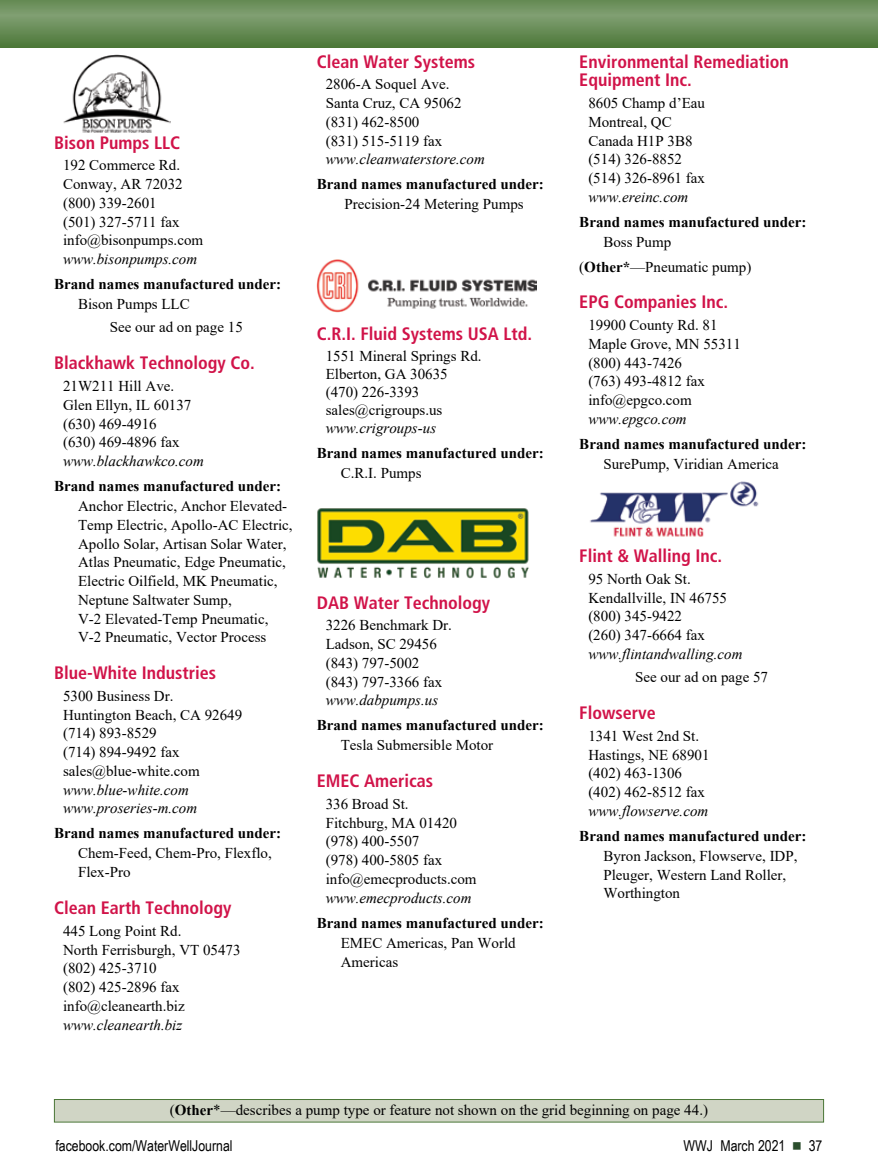
<style>
.page{position:relative;width:878px;height:1175px;background:#fff}
.page>*{position:absolute;margin:0;border:0;box-sizing:border-box;transform-origin:0 0}
.t1{font:700 condensed 18px/18.8px "Frutiger LT Std";color:#d11349}
.t2{font:15px/18.8px "Times New Roman";color:#000}
.t3{font:700 15px "Times New Roman";color:#000}
.t4{font:italic 15px/18.8px "Times New Roman";color:#000}
.t5{font:15px "Arial Narrow";color:#000}
.s1{font-weight:700}
.s2{font-family:"Universal Newswith Comm Pi";color:#2b4e2d}
</style>
<div class="page">
<svg style="left:0;top:0;width:878px;height:47px;background:#698e59"></svg>
<img style="left:590px;top:481px;width:169px;height:56px">
<img style="left:317px;top:508px;width:212px;height:71px">
<img style="left:317px;top:259px;width:219px;height:54px">
<div style="left:54px;top:1099px;width:769px;height:23px;background:#d0d5c5"></div>
<div style="left:54px;top:1099px;width:770px;height:23px;border:1px solid #4b7737"></div>
<img style="left:63px;top:54px;width:108px;height:79px">
<p class="t1" style="left:54px;top:133px;width:128px">Bison Pumps LLC</p>
<p class="t2" style="left:63px;top:155px;width:142px">192 Commerce Rd.<br>Conway, AR 72032 (800) 339-2601<br>(501) 327-5711 fax info@bisonpumps.com</p>
<p class="t4" style="left:63px;top:249px;width:136px">www.bisonpumps.com</p>
<p class="t3" style="left:54px;top:273px;width:229px">Brand names manufactured under:</p>
<p class="t2" style="left:110px;top:292px;width:134px;line-height:23.2px;text-indent:-32px">Bison Pumps LLC<br>See our ad on page 15</p>
<p class="t1" style="left:54px;top:353px;width:202px">Blackhawk Technology Co.</p>
<p class="t2" style="left:63px;top:376px;width:130px">21W211 Hill Ave.<br>Glen Ellyn, IL 60137 (630) 469-4916 (630) 469-4896 fax</p>
<p class="t4" style="left:63px;top:451px;width:142px">www.blackhawkco.com</p>
<p class="t3" style="left:54px;top:475px;width:229px">Brand names manufactured under:</p>
<p class="t2" style="left:78px;top:496px;width:216px">Anchor Electric, Anchor Elevated-<br>Temp Electric, Apollo-AC Electric,<br>Apollo Solar, Artisan Solar Water,<br>Atlas Pneumatic, Edge Pneumatic,<br>Electric Oilfield, MK Pneumatic,<br>Neptune Saltwater Sump,<br>V-2 Elevated-Temp Pneumatic,<br>V-2 Pneumatic, Vector Process</p>
<p class="t1" style="left:54px;top:663px;width:164px">Blue-White Industries</p>
<p class="t2" style="left:63px;top:686px;width:181px">5300 Business Dr.<br>Huntington Beach, CA 92649 (714) 893-8529<br>(714) 894-9492 fax sales@blue-white.com</p>
<p class="t4" style="left:63px;top:780px;width:136px">www.blue-white.com www.proseries-m.com</p>
<p class="t3" style="left:54px;top:822px;width:229px">Brand names manufactured under:</p>
<p class="t2" style="left:78px;top:843px;width:195px">Chem-Feed, Chem-Pro, Flexflo,<br>Flex-Pro</p>
<p class="t1" style="left:54px;top:898px;width:179px">Clean Earth Technology</p>
<p class="t2" style="left:63px;top:921px;width:179px">445 Long Point Rd.<br>North Ferrisburgh, VT 05473 (802) 425-3710<br>(802) 425-2896 fax info@cleanearth.biz</p>
<p class="t4" style="left:63px;top:1014px;width:121px">www.cleanearth.biz</p>
<p class="t1" style="left:316px;top:52px;width:160px">Clean Water Systems</p>
<p class="t2" style="left:326px;top:74px;width:137px">2806-A Soquel Ave.<br>Santa Cruz, CA 95062 (831) 462-8500<br>(831) 515-5119 fax</p>
<p class="t4" style="left:326px;top:150px;width:161px">www.cleanwaterstore.com</p>
<p class="t3" style="left:316px;top:173px;width:229px">Brand names manufactured under:</p>
<p class="t2" style="left:344px;top:194px;width:181px">Precision-24 Metering Pumps</p>
<p class="t1" style="left:316px;top:324px;width:217px">C.R.I. Fluid Systems USA Ltd.</p>
<p class="t2" style="left:326px;top:346px;width:157px;line-height:18px">1551 Mineral Springs Rd.<br>Elberton, GA 30635 (470) 226-3393 sales@crigroups.us</p>
<p class="t4" style="left:326px;top:418px;width:112px">www.crigroups-us</p>
<p class="t3" style="left:316px;top:442px;width:229px">Brand names manufactured under:</p>
<p class="t2" style="left:340px;top:463px;width:82px">C.R.I. Pumps</p>
<p class="t1" style="left:316px;top:593px;width:175px">DAB Water Technology</p>
<p class="t2" style="left:326px;top:615px;width:128px">3226 Benchmark Dr.<br>Ladson, SC 29456 (843) 797-5002 (843) 797-3366 fax</p>
<p class="t4" style="left:326px;top:690px;width:114px">www.dabpumps.us</p>
<p class="t3" style="left:316px;top:714px;width:229px">Brand names manufactured under:</p>
<p class="t2" style="left:340px;top:735px;width:154px">Tesla Submersible Motor</p>
<p class="t1" style="left:316px;top:771px;width:118px">EMEC Americas</p>
<p class="t2" style="left:326px;top:794px;width:152px">336 Broad St.<br>Fitchburg, MA 01420 (978) 400-5507<br>(978) 400-5805 fax info@emecproducts.com</p>
<p class="t4" style="left:326px;top:888px;width:147px">www.emecproducts.com</p>
<p class="t3" style="left:316px;top:911px;width:229px">Brand names manufactured under:</p>
<p class="t2" style="left:340px;top:932px;width:176px">EMEC Americas, Pan World<br>Americas</p>
<p class="t1" style="left:579px;top:52px;width:211px">Environmental Remediation<br>Equipment Inc.</p>
<p class="t2" style="left:588px;top:93px;width:118px">8605 Champ d’Eau<br>Montreal, QC<br>Canada H1P 3B8 (514) 326-8852 (514) 326-8961 fax</p>
<p class="t4" style="left:588px;top:187px;width:101px">www.ereinc.com</p>
<p class="t3" style="left:579px;top:211px;width:229px">Brand names manufactured under:</p>
<p class="t2" style="left:579px;top:229px;width:174px;line-height:24.8px;text-indent:24px">Boss Pump (<span class="s1">Other*</span>—Pneumatic pump)</p>
<p class="t1" style="left:579px;top:293px;width:150px">EPG Companies Inc.</p>
<p class="t2" style="left:588px;top:315px;width:154px">19900 County Rd. 81<br>Maple Grove, MN 55311 (800) 443-7426<br>(763) 493-4812 fax info@epgco.com</p>
<p class="t4" style="left:588px;top:409px;width:100px">www.epgco.com</p>
<p class="t3" style="left:579px;top:433px;width:229px">Brand names manufactured under:</p>
<p class="t2" style="left:603px;top:454px;width:177px">SurePump, Viridian America</p>
<p class="t1" style="left:579px;top:546px;width:144px">Flint &amp; Walling Inc.</p>
<p class="t2" style="left:588px;top:569px;width:140px">95 North Oak St.<br>Kendallville, IN 46755 (800) 345-9422<br>(260) 347-6664 fax</p>
<p class="t4" style="left:588px;top:644px;width:156px">www.flintandwalling.com</p>
<p class="t2" style="left:635px;top:667px;width:134px">See our ad on page 57</p>
<p class="t1" style="left:579px;top:703px;width:78px">Flowserve</p>
<p class="t2" style="left:588px;top:726px;width:123px">1341 West 2nd St.<br>Hastings, NE 68901 (402) 463-1306 (402) 462-8512 fax</p>
<p class="t4" style="left:588px;top:801px;width:121px">www.flowserve.com</p>
<p class="t3" style="left:579px;top:824px;width:229px">Brand names manufactured under:</p>
<p class="t2" style="left:603px;top:846px;width:196px">Byron Jackson, Flowserve, IDP,<br>Pleuger, Western Land Roller,<br>Worthington</p>
<p class="t2" style="left:170px;top:1099px;width:539px">(<span class="s1">Other</span>*—describes a pump type or feature not shown on the grid beginning on page 44.)</p>
<p class="t5" style="left:56px;top:1134px;width:179px">facebook.com/WaterWellJournal</p>
<p class="t5" style="left:683px;top:1134px;width:140px">WWJ March 2021 <span class="s2">n</span> 37</p>
</div>
